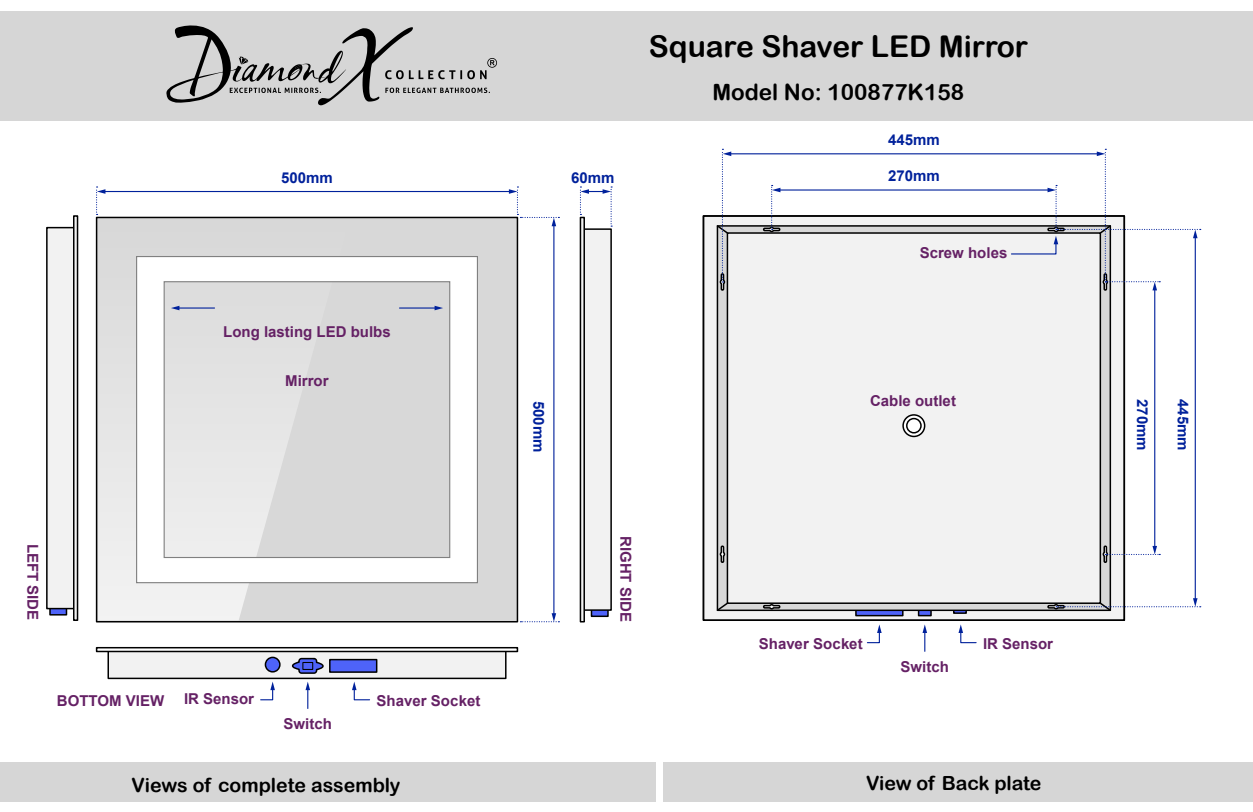
<style>
.page{position:relative;width:1253px;height:812px;background:#fff}
.page>*{position:absolute;margin:0;border:0;box-sizing:border-box;transform-origin:0 0}
.t1{font:30px "Arial Rounded MT Bold";color:#000}
.t2{font:22.5px "Arial Rounded MT Bold";color:#000}
.t3{font:19.5px "Arial Rounded MT Bold";color:#000}
.t4{font:700 15px "Arial";color:#652165}
.t5{font:700 15px "Arial";color:#00219b}
</style>
<div class="page">
<div style="left:0;top:11px;width:1253px;height:110px;background:#d6d6d6"></div>
<div style="left:663px;top:762px;width:590px;height:40px;background:#d6d6d6"></div>
<div style="left:0;top:762px;width:656px;height:40px;background:#d6d6d6"></div>
<svg style="left:166px;top:25px;width:331px;height:80px"></svg>
<div style="left:96px;top:217px;width:422px;height:405px;background:#d8d8d8;border:2px solid #000"></div>
<div style="left:702px;top:215px;width:423px;height:406px;background:#f2f2f2"></div>
<div style="left:855px;top:607px;width:48px;height:9px;background:#4b5ff1;border:2px solid #000"></div>
<svg style="left:917px;top:611px;width:14px;height:5px"></svg>
<svg style="left:953px;top:611px;width:14px;height:3px"></svg>
<div style="left:702px;top:215px;width:423px;height:406px;border:2px solid #000"></div>
<svg style="left:716px;top:225px;width:395px;height:386px"></svg>
<svg style="left:903px;top:415px;width:21px;height:21px"></svg>
<div style="left:902px;top:414px;width:23px;height:23px;border:2px solid #000;border-radius:50%"></div>
<div style="left:906px;top:418px;width:15px;height:15px;border:2px solid #000;border-radius:50%"></div>
<svg style="left:716px;top:601px;width:13px;height:11px"></svg>
<svg style="left:761px;top:603px;width:20px;height:7px"></svg>
<svg style="left:719px;top:546px;width:7px;height:16px"></svg>
<svg style="left:49px;top:609px;width:18px;height:6px"></svg>
<div style="left:46px;top:227px;width:30px;height:382px;background:#f2f2f2;border:2px solid #000"></div>
<svg style="left:73px;top:215px;width:5px;height:406px"></svg>
<div style="left:591px;top:606px;width:17px;height:11px;background:#4e63f9;border:2px solid #000"></div>
<div style="left:581px;top:228px;width:31px;height:383px;background:#f2f2f2;border:2px solid #000"></div>
<svg style="left:579px;top:217px;width:6px;height:405px"></svg>
<div style="left:107px;top:649px;width:399px;height:30px;background:#f2f2f2;border:2px solid #000"></div>
<div style="left:329px;top:659px;width:48px;height:14px;background:#4e63f9;border:2px solid #000"></div>
<svg style="left:291px;top:657px;width:33px;height:17px"></svg>
<div style="left:265px;top:657px;width:15px;height:14px;background:#4e63f9;border-radius:50%"></div>
<div style="left:265px;top:656px;width:16px;height:16px;border:2px solid #000;border-radius:50%"></div>
<svg style="left:96px;top:647px;width:422px;height:5px"></svg>
<svg style="left:98px;top:219px;width:252px;height:401px"></svg>
<hr style="left:104px;top:191px;width:406px;height:1px;background:#00219b">
<svg style="left:96px;top:186px;width:9px;height:29px"></svg>
<hr style="left:779px;top:189px;width:270px;height:1px;background:#00219b">
<svg style="left:761px;top:185px;width:20px;height:48px"></svg>
<hr style="left:729px;top:153px;width:369px;height:1px;background:#00219b">
<svg style="left:715px;top:149px;width:16px;height:141px"></svg>
<hr style="left:553px;top:225px;width:1px;height:389px;background:#00219b">
<svg style="left:509px;top:186px;width:50px;height:40px"></svg>
<svg style="left:520px;top:613px;width:39px;height:9px"></svg>
<hr style="left:1154px;top:289px;width:1px;height:258px;background:#00219b">
<svg style="left:1101px;top:546px;width:59px;height:16px"></svg>
<hr style="left:1194px;top:237px;width:1px;height:362px;background:#00219b">
<svg style="left:1046px;top:598px;width:154px;height:14px"></svg>
<svg style="left:580px;top:186px;width:32px;height:41px"></svg>
<svg style="left:260px;top:681px;width:15px;height:20px"></svg>
<svg style="left:305px;top:681px;width:5px;height:27px"></svg>
<svg style="left:352px;top:681px;width:18px;height:20px"></svg>
<svg style="left:866px;top:624px;width:15px;height:19px"></svg>
<svg style="left:922px;top:624px;width:5px;height:27px"></svg>
<svg style="left:958px;top:624px;width:19px;height:19px"></svg>
<svg style="left:1010px;top:149px;width:190px;height:141px"></svg>
<svg style="left:135px;top:255px;width:343px;height:328px"></svg>
<h1 class="t1" style="left:649px;top:29px;width:380px">Square Shaver LED Mirror</h1>
<h2 class="t2" style="left:712px;top:79px;width:253px">Model No: 100877K158</h2>
<p class="t5" style="left:888px;top:129px;width:53px">445mm</p>
<p class="t5" style="left:281px;top:167px;width:53px">500mm</p>
<p class="t5" style="left:888px;top:165px;width:53px">270mm</p>
<p class="t5" style="left:571px;top:167px;width:45px">60mm</p>
<p class="t4" style="left:223px;top:321px;width:169px">Long lasting LED bulbs</p>
<p class="t4" style="left:285px;top:370px;width:45px">Mirror</p>
<p class="t4" style="left:919px;top:242px;width:89px">Screw holes</p>
<p class="t4" style="left:870px;top:389px;width:87px">Cable outlet</p>
<p class="t5" style="left:549px;top:400px;width:53px;rotate:90deg">500mm</p>
<p class="t5" style="left:1153px;top:399px;width:53px;rotate:90deg">270mm</p>
<p class="t5" style="left:1193px;top:399px;width:53px;rotate:90deg">445mm</p>
<p class="t4" style="left:43px;top:543px;width:78px;rotate:90deg">LEFT SIDE</p>
<p class="t4" style="left:636px;top:536px;width:87px;rotate:90deg">RIGHT SIDE</p>
<p class="t4" style="left:57px;top:690px;width:109px">BOTTOM VIEW</p>
<p class="t4" style="left:184px;top:688px;width:72px">IR Sensor</p>
<p class="t4" style="left:376px;top:690px;width:105px">Shaver Socket</p>
<p class="t4" style="left:284px;top:712px;width:50px">Switch</p>
<p class="t4" style="left:758px;top:633px;width:105px">Shaver Socket</p>
<p class="t4" style="left:983px;top:633px;width:72px">IR Sensor</p>
<p class="t4" style="left:900px;top:655px;width:50px">Switch</p>
<h3 class="t3" style="left:132px;top:773px;width:270px">Views of complete assembly</h3>
<h3 class="t3" style="left:866px;top:771px;width:177px">View of Back plate</h3>
</div>
